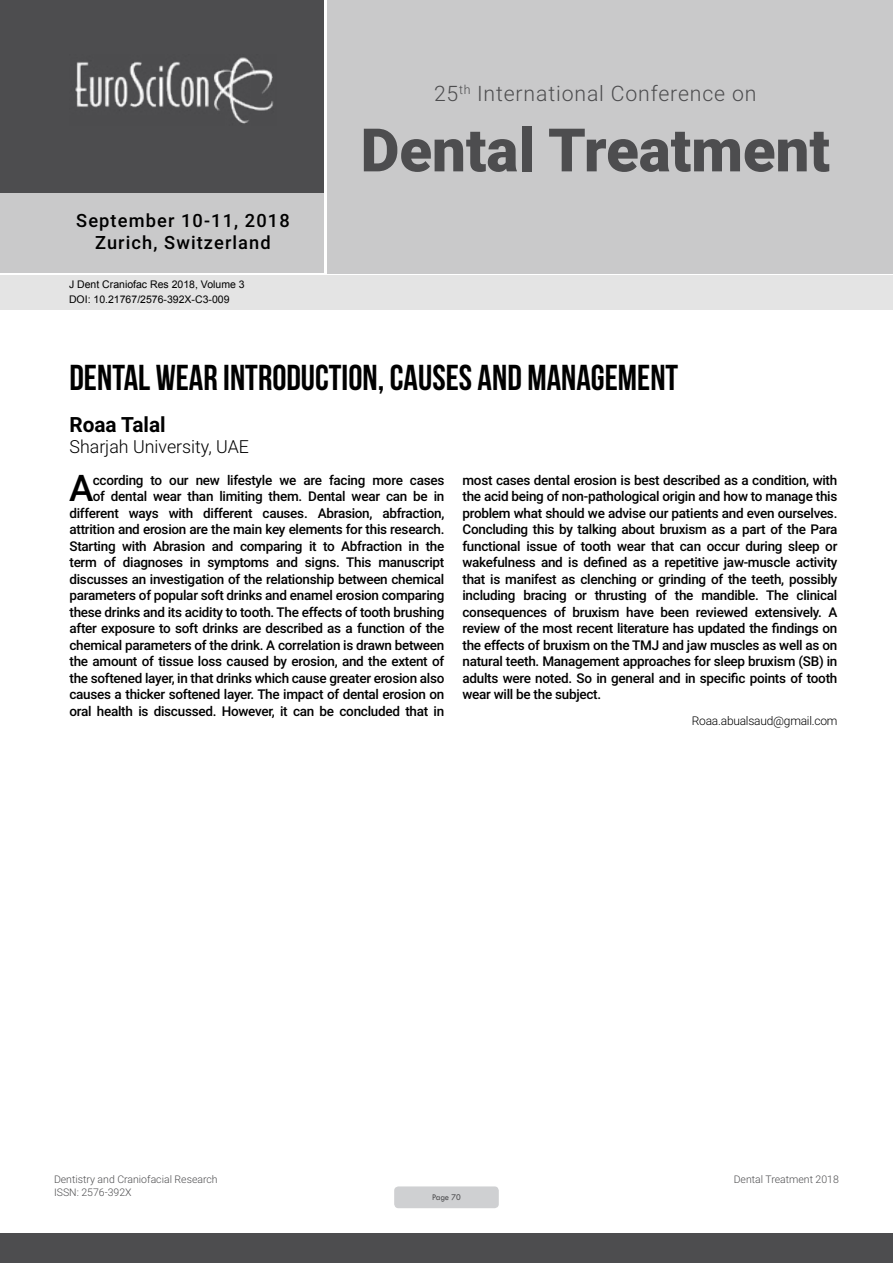
<style>
.page{position:relative;width:893px;height:1263px;background:#fff}
.page>*{position:absolute;margin:0;border:0;box-sizing:border-box;transform-origin:0 0}
.t1{font:900 60px "Roboto";color:#4d4d4f}
.t2{font:500 36.75px "Roboto";color:#000}
.t3{font:36px "Bebas Neue";color:#000}
.t4{font:300 21.3px "Roboto";letter-spacing:.04em;color:#4d4d4f}
.t5{font:700 21px "Roboto";color:#000}
.t6{font:500 18.3px/21.9px "Roboto";letter-spacing:.06em;color:#000;text-align:center}
.t7{font:300 18px "Roboto";color:#000}
.t8{font:500 13.5px/16.5px "Roboto";letter-spacing:-.02em;color:#000;text-align:right}
.t9{font:300 12px "Roboto";letter-spacing:-.02em;color:#000}
.t10{font:300 10.5px "Roboto";color:#4d4d4f}
.t11{font:10.5px/14.4px "Arial";color:#000}
.t12{font:9px "Tw Cen";letter-spacing:-.02em;color:#4d4d4f;scale:.95 1}
</style>
<div class="page">
<div style="left:0;top:0;width:323px;height:193px;background:#4d4d4f"></div>
<div style="left:1px;top:193px;width:323px;height:80px;background:#c9c9ca"></div>
<div style="left:327px;top:0;width:566px;height:273px;background:#c9c9ca"></div>
<img style="left:75px;top:57px;width:199px;height:67px">
<div style="left:0;top:1233px;width:893px;height:30px;background:#4d4d4f"></div>
<div style="left:1px;top:275px;width:892px;height:35px;background:#e4e4e4"></div>
<div style="left:394px;top:1186px;width:105px;height:22px;background:#cfd0d2;border-radius:4px"></div>
<h3 class="t6" style="left:76px;top:209px;width:215px">September 10-11, 2018<br>Zurich, Switzerland</h3>
<p class="t11" style="left:69px;top:278px;width:177px">J Dent Craniofac Res 2018, Volume 3<br>DOI: 10.21767/2576-392X-C3-009</p>
<h3 class="t4" style="left:434px;top:78px;width:324px">25<sup>th</sup> International Conference on</h3>
<h1 class="t1" style="left:361px;top:108px;width:471px">Dental Treatment</h1>
<h3 class="t3" style="left:69px;top:358px;width:610px">DENTAL WEAR INTRODUCTION, CAUSES AND MANAGEMENT</h3>
<h3 class="t5" style="left:69px;top:410px;width:98px">Roaa Talal</h3>
<h3 class="t7" style="left:69px;top:434px;width:181px">Sharjah University, UAE</h3>
<p class="t8" style="left:69px;top:471px;width:376px">ccording to our new lifestyle we are facing more cases<br>of dental wear than limiting them. Dental wear can be in different ways with different causes. Abrasion, abfraction, attrition and erosion are the main key elements for this research.<br>Starting with Abrasion and comparing it to Abfraction in the term of diagnoses in symptoms and signs. This manuscript discusses an investigation of the relationship between chemical parameters of popular soft drinks and enamel erosion comparing these drinks and its acidity to tooth. The effects of tooth brushing after exposure to soft drinks are described as a function of the chemical parameters of the drink. A correlation is drawn between the amount of tissue loss caused by erosion, and the extent of the softened layer, in that drinks which cause greater erosion also causes a thicker softened layer. The impact of dental erosion on oral health is discussed. However, it can be concluded that in</p>
<p class="t8" style="left:462px;top:471px;width:377px;text-align:justify">most cases dental erosion is best described as a condition, with the acid being of non-pathological origin and how to manage this problem what should we advise our patients and even ourselves.<br>Concluding this by talking about bruxism as a part of the Para functional issue of tooth wear that can occur during sleep or wakefulness and is defined as a repetitive jaw-muscle activity that is manifest as clenching or grinding of the teeth, possibly including bracing or thrusting of the mandible. The clinical consequences of bruxism have been reviewed extensively. A review of the most recent literature has updated the findings on the effects of bruxism on the TMJ and jaw muscles as well as on natural teeth. Management approaches for sleep bruxism (SB) in adults were noted. So in general and in specific points of tooth wear will be the subject.</p>
<p class="t9" style="left:692px;top:712px;width:147px">Roaa.abualsaud@gmail.com</p>
<h2 class="t2" style="left:69px;top:462px;width:26px">A</h2>
<p class="t10" style="left:54px;top:1172px;width:165px">Dentistry and Craniofacial Research</p>
<p class="t10" style="left:734px;top:1172px;width:107px">Dental Treatment 2018</p>
<p class="t10" style="left:54px;top:1185px;width:79px">ISSN: 2576-392X</p>
<p class="t12" style="left:432px;top:1192px;width:32px">Page 70</p>
</div>
